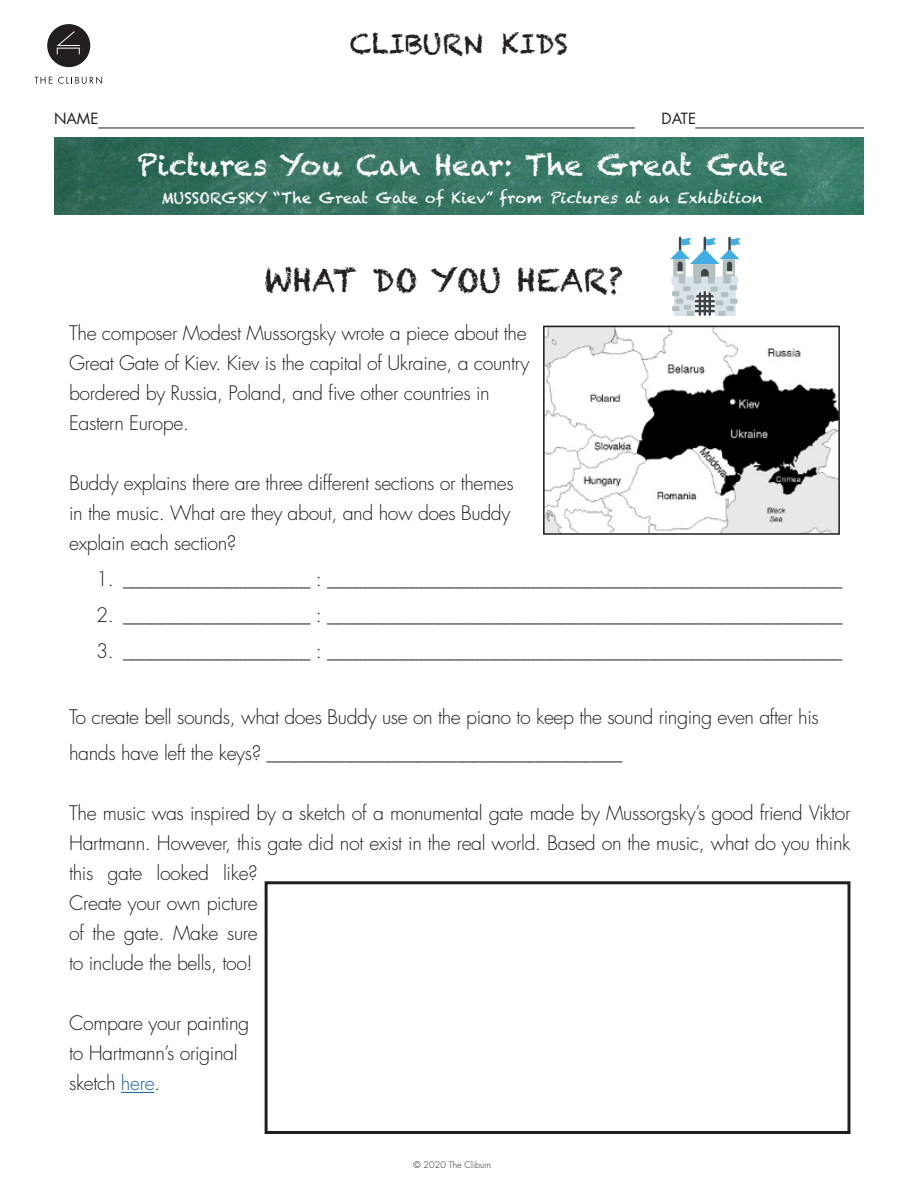
<style>
.page{position:relative;width:918px;height:1188px;background:#fff}
.page>*{position:absolute;margin:0;border:0;box-sizing:border-box;transform-origin:0 0}
.t1{font:31.5px "Chalkduster";color:#231f20}
.t2{font:28.8px "Chalkduster";color:#fff}
.t3{font:27px "Chalkduster";color:#231f20}
.Paragraph_Style_1{font:300 19.5px/30px "Futura";letter-spacing:-.02em;color:#231f20}
.t4{font:15px "Chalkduster";color:#fff}
.t5{font:15px "Futura";color:#231f20}
.t6{font:300 9px "Futura";color:#231f20}
.s1{font-style:italic}
.s2{color:#175d9e}
</style>
<div class="page">
<img style="left:54px;top:137px;width:810px;height:77px">
<svg style="left:47px;top:24px;width:43px;height:43px"></svg>
<svg style="left:35px;top:77px;width:17px;height:7px"></svg>
<svg style="left:58px;top:77px;width:44px;height:7px"></svg>
<hr style="left:98px;top:128px;width:537px;height:1px;background:#231f20">
<hr style="left:695px;top:128px;width:169px;height:1px;background:#231f20">
<hr style="left:121px;top:1092px;width:33px;height:1px;background:#175d9e">
<img style="left:546px;top:329px;width:291px;height:203px">
<div style="left:543px;top:326px;width:297px;height:209px;border:2px solid #231f20"></div>
<div style="left:265px;top:881px;width:585px;height:253px;border:3px solid #231f20"></div>
<p class="t3" style="left:350px;top:28px;width:220px">CLIBURN KIDS</p>
<p class="t5" style="left:54px;top:109px;width:46px">NAME</p>
<p class="t5" style="left:662px;top:109px;width:36px">DATE</p>
<p class="t2" style="left:137px;top:148px;width:652px">Pictures You Can Hear: The Great Gate</p>
<p class="t4" style="left:162px;top:189px;width:609px">MUSSORGSKY “The Great Gate of Kiev” from <span class="s1">Pictures at an Exhibition</span></p>
<p class="t1" style="left:264px;top:262px;width:361px">WHAT DO YOU HEAR?</p>
<p class="Paragraph_Style_1" style="left:69px;top:319px;width:462px">The composer Modest Mussorgsky wrote a piece about the Great Gate of Kiev. Kiev is the capital of Ukraine, a country bordered by Russia, Poland, and five other countries in Eastern Europe.</p>
<p class="Paragraph_Style_1" style="left:69px;top:469px;width:446px">Buddy explains there are three different sections or themes in the music. What are they about, and how does Buddy explain each section?</p>
<p class="Paragraph_Style_1" style="left:96px;top:565px;width:748px">1. ____________________ : _______________________________________________________</p>
<p class="Paragraph_Style_1" style="left:96px;top:601px;width:748px">2. ____________________ : _______________________________________________________</p>
<p class="Paragraph_Style_1" style="left:96px;top:637px;width:748px">3. ____________________ : _______________________________________________________</p>
<p class="Paragraph_Style_1" style="left:69px;top:700px;width:751px;line-height:36px">To create bell sounds, what does Buddy use on the piano to keep the sound ringing even after his hands have left the keys? ______________________________________</p>
<p class="Paragraph_Style_1" style="left:69px;top:799px;width:783px">The music was inspired by a sketch of a monumental gate made by Mussorgsky’s good friend Viktor Hartmann. However, this gate did not exist in the real world. Based on the music, what do you think this gate looked like?<br>Create your own picture<br>of the gate. Make sure<br>to include the bells, too!</p>
<p class="Paragraph_Style_1" style="left:69px;top:1009px;width:182px">Compare your painting to Hartmann’s original sketch <span class="s2">here</span>.</p>
<p class="t6" style="left:414px;top:1159px;width:79px">© 2020 The Cliburn</p>
</div>
